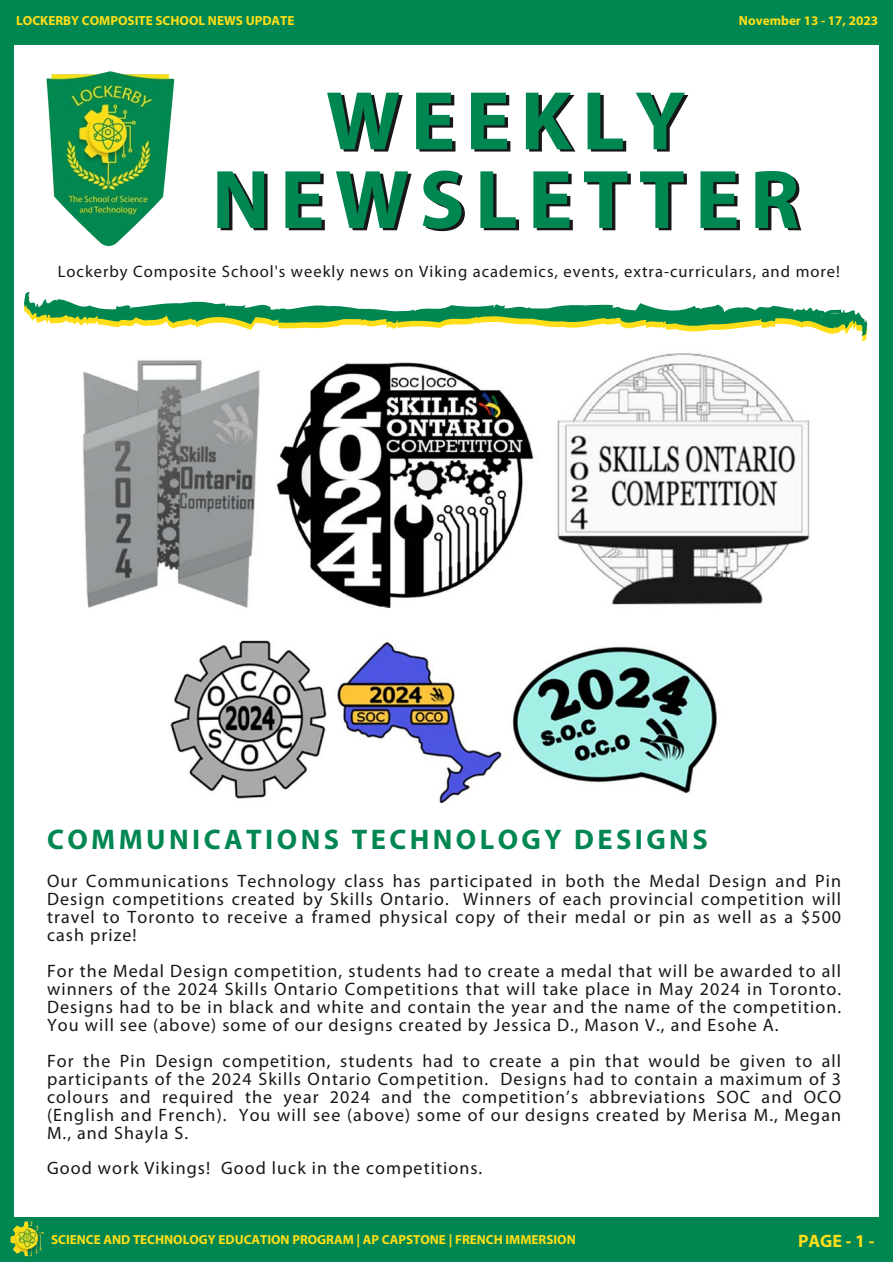
<style>
.page{position:relative;width:893px;height:1264px;background:#fff}
.page>*{position:absolute;margin:0;border:0;box-sizing:border-box;transform-origin:0 0}
.t1{font:700 84px "Myriad Pro";letter-spacing:.12em;color:#008751}
.t2{font:700 28.5px "Myriad Pro";letter-spacing:.12em;color:#008751}
.t3{font:18px/18px "Myriad Pro";letter-spacing:.06em;color:#171717;text-align:justify}
.t4{font:700 18px "Myriad Pro";color:#ffde17}
.t5{font:16.5px "Myriad Pro";letter-spacing:.06em;color:#171717}
.t6{font:700 13.2px "Myriad Pro";color:#ffde17}
</style>
<div class="page">
<div style="left:0;top:0;width:13px;height:1218px;background:#008751"></div>
<div style="left:879px;top:3px;width:13px;height:1230px;background:#008751"></div>
<div style="left:0;top:0;width:892px;height:44px;background:#008751"></div>
<div style="left:0;top:1217px;width:892px;height:44px;background:#008751"></div>
<img style="left:46px;top:71px;width:129px;height:174px">
<img style="left:0;top:1206px;width:68px;height:56px">
<svg style="left:24px;top:292px;width:841px;height:38px"></svg>
<img style="left:83px;top:353px;width:727px;height:255px">
<img style="left:170px;top:638px;width:547px;height:164px">
<p class="t6" style="left:16px;top:15px;width:280px">LOCKERBY COMPOSITE SCHOOL NEWS UPDATE</p>
<p class="t6" style="left:739px;top:15px;width:141px">November 13 - 17, 2023</p>
<p class="t1" style="left:326px;top:86px;width:361px">WEEKLY</p>
<p class="t1" style="left:212px;top:165px;width:589px">NEWSLETTER</p>
<p class="t5" style="left:58px;top:265px;width:783px">Lockerby Composite School's weekly news on Viking academics, events, extra-curriculars, and more!</p>
<p class="t2" style="left:47px;top:828px;width:662px">COMMUNICATIONS TECHNOLOGY DESIGNS</p>
<p class="t3" style="left:47px;top:873px;width:795px">Our Communications Technology class has participated in both the Medal Design and Pin Design competitions created by Skills Ontario. Winners of each provincial competition will travel to Toronto to receive a framed physical copy of their medal or pin as well as a $500 cash prize!</p>
<p class="t3" style="left:47px;top:963px;width:795px">For the Medal Design competition, students had to create a medal that will be awarded to all winners of the 2024 Skills Ontario Competitions that will take place in May 2024 in Toronto.<br>Designs had to be in black and white and contain the year and the name of the competition.<br>You will see (above) some of our designs created by Jessica D., Mason V., and Esohe A.</p>
<p class="t3" style="left:47px;top:1053px;width:795px">For the Pin Design competition, students had to create a pin that would be given to all participants of the 2024 Skills Ontario Competition. Designs had to contain a maximum of 3 colours and required the year 2024 and the competition’s abbreviations SOC and OCO (English and French). You will see (above) some of our designs created by Merisa M., Megan M., and Shayla S.</p>
<p class="t3" style="left:47px;top:1160px;width:437px">Good work Vikings! Good luck in the competitions.</p>
<p class="t6" style="left:51px;top:1233px;width:526px">SCIENCE AND TECHNOLOGY EDUCATION PROGRAM | AP CAPSTONE | FRENCH IMMERSION</p>
<p class="t4" style="left:798px;top:1232px;width:78px">PAGE - 1 -</p>
</div>
